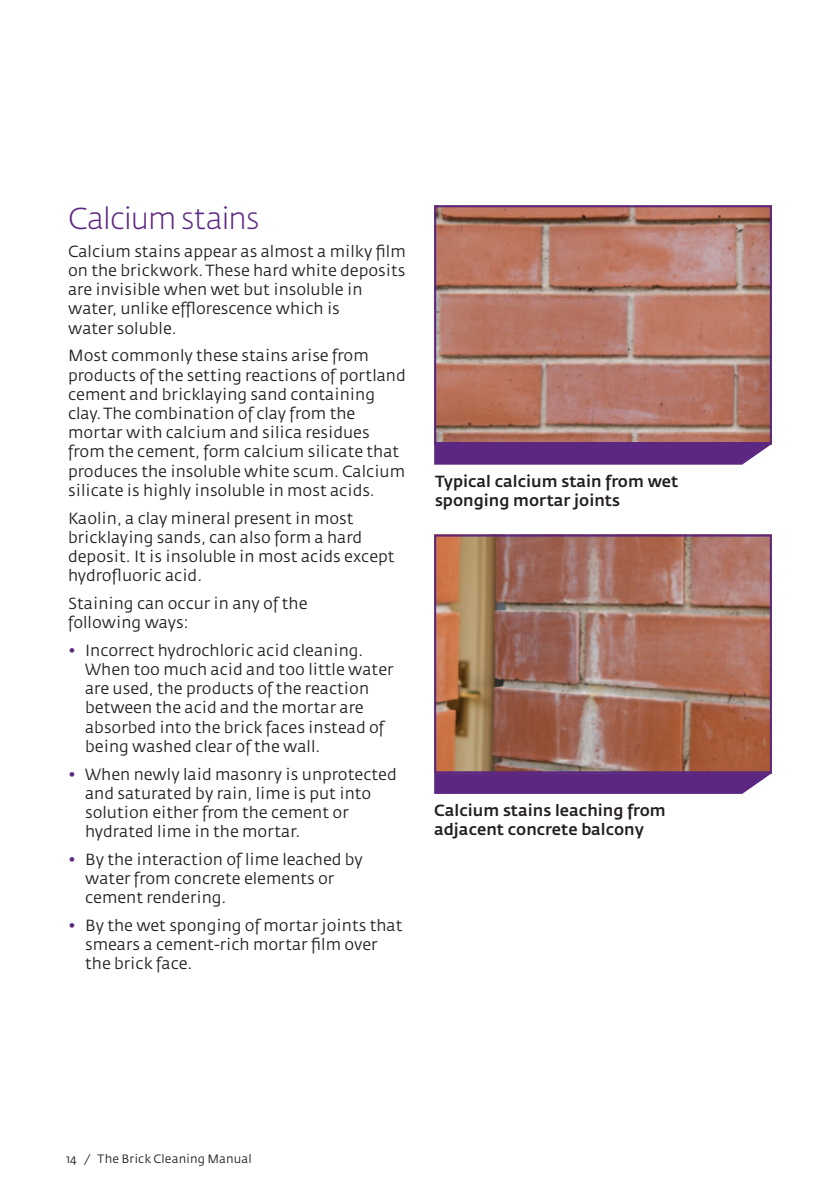
<style>
.page{position:relative;width:840px;height:1191px;background:#fff}
.page>*{position:absolute;margin:0;border:0;box-sizing:border-box;transform-origin:0 0}
.t1{font:300 30px "Fedra Sans";letter-spacing:-.025em;color:#5c2781}
.t2{font:16px/19.2px "Fedra Sans";color:#231f20}
.t3{font:500 16px/19.2px "Fedra Sans";color:#231f20}
.t4{font:12px "Fedra Sans";letter-spacing:.005em;color:#231f20}
.s1{color:#5c2781}
</style>
<div class="page">
<img style="left:437px;top:537px;width:331px;height:233px">
<div style="left:434px;top:534px;width:337px;height:239px;border:2px solid #5c2781"></div>
<svg style="left:434px;top:773px;width:337px;height:21px;background:#633186"></svg>
<img style="left:437px;top:208px;width:331px;height:233px">
<div style="left:434px;top:205px;width:337px;height:239px;border:2px solid #5c2781"></div>
<svg style="left:434px;top:444px;width:337px;height:21px;background:#653388"></svg>
<h1 class="t1" style="left:68px;top:203px;width:193px">Calcium stains</h1>
<p class="t2" style="left:68px;top:242px;width:339px">Calcium stains appear as almost a milky film on the brickwork. These hard white deposits are invisible when wet but insoluble in water, unlike efflorescence which is<br>water soluble.</p>
<p class="t2" style="left:68px;top:347px;width:339px">Most commonly these stains arise from products of the setting reactions of portland cement and bricklaying sand containing clay. The combination of clay from the mortar with calcium and silica residues from the cement, form calcium silicate that produces the insoluble white scum. Calcium silicate is highly insoluble in most acids.</p>
<p class="t2" style="left:68px;top:509px;width:328px">Kaolin, a clay mineral present in most bricklaying sands, can also form a hard deposit. It is insoluble in most acids except hydrofluoric acid.</p>
<p class="t2" style="left:68px;top:594px;width:241px">Staining can occur in any of the following ways:</p>
<p class="t2" style="left:85px;top:641px;width:310px;text-indent:-17px"><span class="s1">•</span> Incorrect hydrochloric acid cleaning.<br>When too much acid and too little water are used, the products of the reaction between the acid and the mortar are absorbed into the brick faces instead of being washed clear of the wall.</p>
<p class="t2" style="left:85px;top:765px;width:313px;text-indent:-17px"><span class="s1">•</span> When newly laid masonry is unprotected and saturated by rain, lime is put into solution either from the cement or hydrated lime in the mortar.</p>
<p class="t2" style="left:85px;top:850px;width:279px;text-indent:-17px"><span class="s1">•</span> By the interaction of lime leached by water from concrete elements or cement rendering.</p>
<p class="t2" style="left:85px;top:916px;width:319px;text-indent:-17px"><span class="s1">•</span> By the wet sponging of mortar joints that smears a cement-rich mortar film over the brick face.</p>
<p class="t3" style="left:435px;top:472px;width:244px">Typical calcium stain from wet sponging mortar joints</p>
<p class="t3" style="left:434px;top:800px;width:233px">Calcium stains leaching from adjacent concrete balcony</p>
<p class="t4" style="left:66px;top:1152px;width:187px">14 / The Brick Cleaning Manual</p>
</div>
